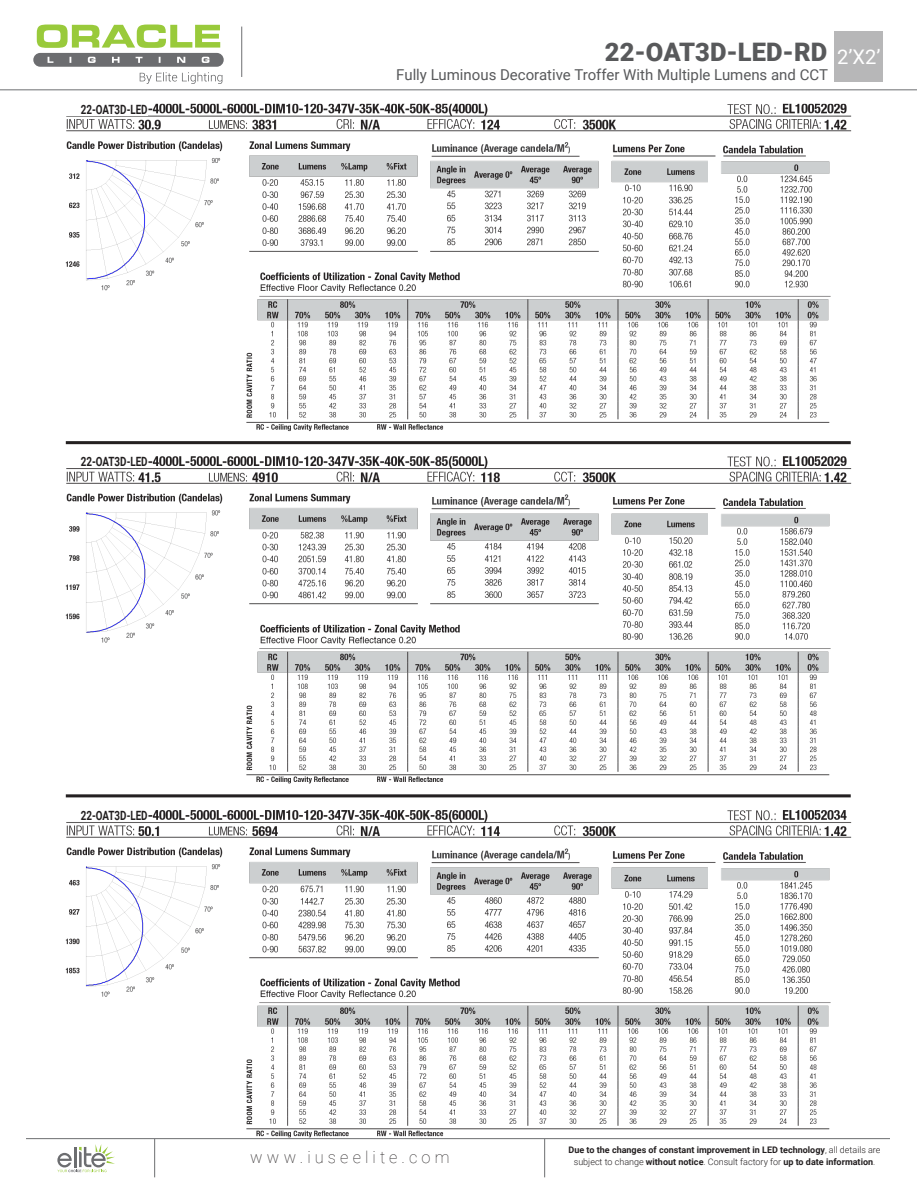
<style>
.page{position:relative;width:918px;height:1188px;background:#fff}
.page>*{position:absolute;margin:0;border:0;box-sizing:border-box;transform-origin:0 0}
.t1{font:900 25.5px "Roboto";color:#58595b}
.t2{font:20.1px "Roboto";color:#fff}
.t3{font:100 16.5px "Roboto";letter-spacing:.25em;color:#211d1e}
.t4{font:15px "Roboto";color:#58595b}
.t5{font:700 12.75px "Roboto";color:#211e1f;scale:.77 1}
.t6{font:300 9px "Roboto";color:#231f20}
.t7{font:700 9px "Roboto";color:#231f20}
.s1{font-weight:300}
.s2{font-weight:700}
</style>
<div class="page">
<div style="left:834px;top:31px;width:49px;height:50px;background:#b7b7b8"></div>
<svg style="left:33px;top:25px;width:191px;height:59px"></svg>
<svg style="left:57px;top:1148px;width:58px;height:24px"></svg>
<hr style="left:0;top:90px;width:917px;height:1px;background:#6d6e71">
<hr style="left:241px;top:27px;width:1px;height:50px;background:#6d6e71">
<hr style="left:154px;top:1139px;width:1px;height:38px;background:#6d6e71">
<hr style="left:544px;top:1139px;width:1px;height:38px;background:#6d6e71">
<img style="left:26px;top:103px;width:864px;height:1045px">
<div style="left:64px;top:103px;width:84px;height:13px;background:#fff"></div>
<div style="left:64px;top:455px;width:84px;height:12px;background:#fff"></div>
<div style="left:64px;top:809px;width:84px;height:12px;background:#fff"></div>
<h3 class="t5" style="left:81px;top:101px;width:88px">22-OAT3D-LED</h3>
<h3 class="t5" style="left:81px;top:453px;width:88px">22-OAT3D-LED</h3>
<h1 class="t1" style="left:605px;top:34px;width:224px">22-OAT3D-LED-RD</h1>
<h3 class="t4" style="left:396px;top:64px;width:433px">Fully Luminous Decorative Troffer With Multiple Lumens and CCT</h3>
<h2 class="t2" style="left:837px;top:42px;width:45px">2’X2’</h2>
<h3 class="t5" style="left:81px;top:806px;width:88px">22-OAT3D-LED</h3>
<p class="t7" style="left:569px;top:1144px;width:313px">Due to the changes of constant improvement in LED technology<span class="s1">, all details are</span></p>
<h3 class="t3" style="left:250px;top:1146px;width:201px">www.iuseelite.com</h3>
<p class="t6" style="left:574px;top:1156px;width:303px">subject to change <span class="s2">without notice</span>. Consult factory for <span class="s2">up to date information</span>.</p>
</div>
